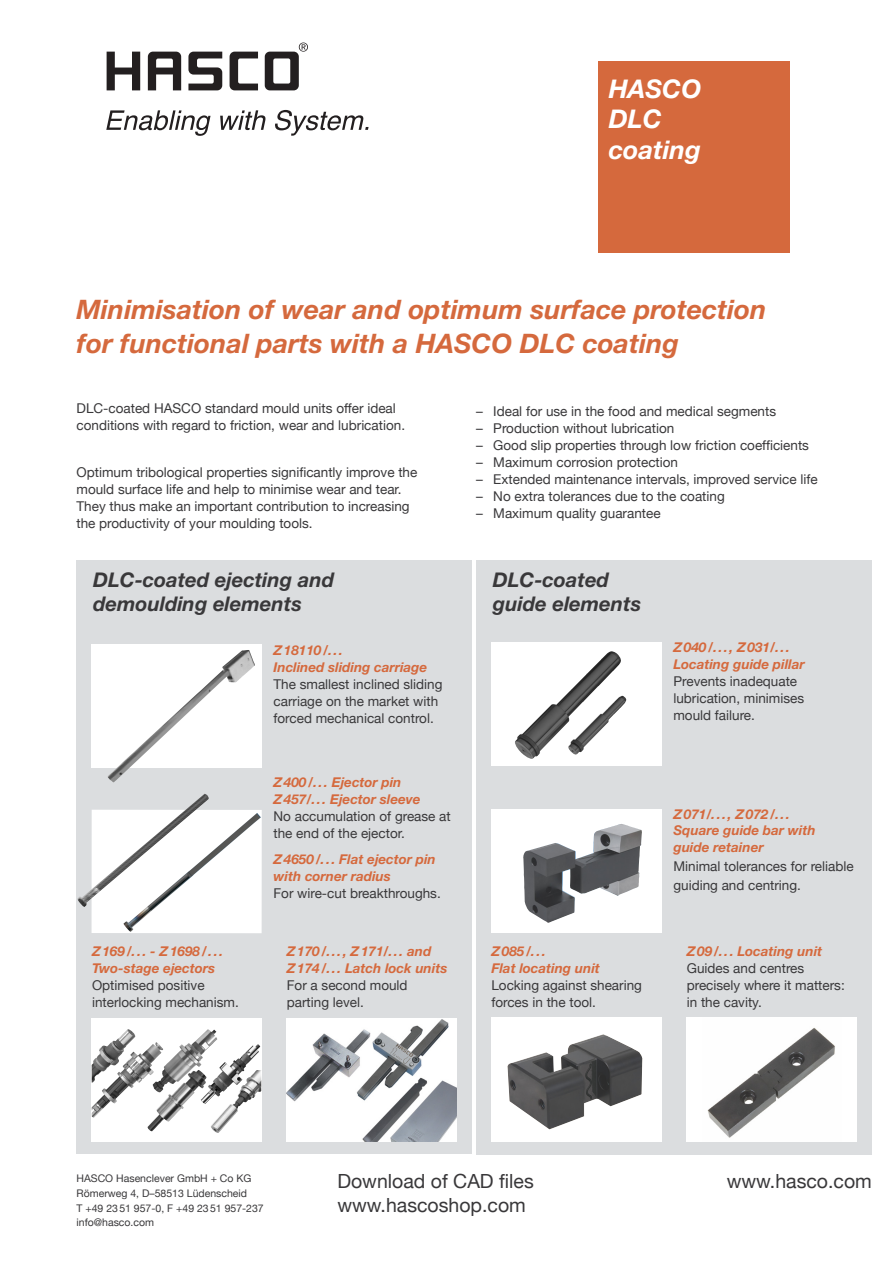
<style>
.page{position:relative;width:893px;height:1263px;background:#fff}
.page>*{position:absolute;margin:0;border:0;box-sizing:border-box;transform-origin:0 0}
.t1{font:italic 700 26.85px/33.9px "Helvetica Neue";color:#d5693d}
.t2{font:italic 700 25.8px/30.8px "Helvetica Neue";color:#fff}
.t3{font:italic 700 20.25px/24px "Helvetica Neue";color:#39383a}
.t4{font:19.5px/24px "Helvetica Neue";color:#39383a}
.t5{font:13.5px/17px "Helvetica Neue";color:#39383a}
.t6{font:italic 700 13.5px/17px "Helvetica Neue";color:#d5693d}
.t7{font:10.5px/14.9px "Helvetica Neue";color:#39383a}
</style>
<div class="page">
<svg style="left:107px;top:52px;width:33px;height:38px"></svg>
<svg style="left:230px;top:52px;width:28px;height:38px"></svg>
<svg style="left:265px;top:43px;width:43px;height:47px"></svg>
<svg style="left:188px;top:52px;width:34px;height:38px"></svg>
<svg style="left:148px;top:52px;width:33px;height:38px"></svg>
<svg style="left:106px;top:110px;width:105px;height:26px"></svg>
<svg style="left:220px;top:110px;width:46px;height:20px"></svg>
<svg style="left:275px;top:110px;width:94px;height:26px"></svg>
<div style="left:598px;top:61px;width:191px;height:192px;background:#d5693d"></div>
<div style="left:77px;top:561px;width:395px;height:593px;background:#dbdddf"></div>
<div style="left:476px;top:561px;width:396px;height:594px;background:#dbdddf"></div>
<div style="left:92px;top:644px;width:170px;height:124px;background:#fff"></div>
<div style="left:491px;top:643px;width:170px;height:123px;background:#fff"></div>
<img style="left:108px;top:650px;width:147px;height:132px">
<div style="left:92px;top:810px;width:170px;height:123px;background:#fff"></div>
<img style="left:76px;top:793px;width:133px;height:114px">
<div style="left:687px;top:1018px;width:170px;height:123px;background:#fff"></div>
<img style="left:707px;top:1027px;width:128px;height:111px">
<div style="left:491px;top:1018px;width:170px;height:123px;background:#fff"></div>
<img style="left:507px;top:1034px;width:135px;height:95px">
<div style="left:491px;top:810px;width:170px;height:123px;background:#fff"></div>
<img style="left:523px;top:824px;width:119px;height:99px">
<img style="left:515px;top:651px;width:112px;height:108px">
<img style="left:287px;top:1019px;width:170px;height:123px">
<svg style="left:92px;top:1019px;width:170px;height:123px;background:#e5e5e5"></svg>
<img style="left:123px;top:813px;width:138px;height:119px">
<img style="left:92px;top:1029px;width:125px;height:63px">
<h2 class="t2" style="left:609px;top:75px;width:94px">HASCO<br>DLC coating</h2>
<h1 class="t1" style="left:77px;top:295px;width:691px">Minimisation of wear and optimum surface protection for functional parts with a HASCO DLC coating</h1>
<p class="t5" style="left:77px;top:399px;width:330px">DLC-coated HASCO standard mould units offer ideal conditions with regard to friction, wear and lubrication.</p>
<p class="t5" style="left:77px;top:463px;width:342px">Optimum tribological properties significantly improve the mould surface life and help to minimise wear and tear.<br>They thus make an important contribution to increasing the productivity of your moulding tools.</p>
<p class="t5" style="left:476px;top:403px;width:301px">– Ideal for use in the food and medical segments</p>
<p class="t5" style="left:476px;top:420px;width:200px">– Production without lubrication</p>
<p class="t5" style="left:476px;top:437px;width:334px">– Good slip properties through low friction coefficients</p>
<p class="t5" style="left:476px;top:454px;width:203px">– Maximum corrosion protection</p>
<p class="t5" style="left:476px;top:471px;width:343px">– Extended maintenance intervals, improved service life</p>
<p class="t5" style="left:476px;top:488px;width:250px">– No extra tolerances due to the coating</p>
<p class="t5" style="left:476px;top:505px;width:186px">– Maximum quality guarantee</p>
<h3 class="t3" style="left:93px;top:570px;width:243px">DLC-coated ejecting and demoulding elements</h3>
<h3 class="t3" style="left:493px;top:570px;width:150px">DLC-coated guide elements</h3>
<p class="t6" style="left:273px;top:643px;width:155px">Z 18110 /. . .<br>Inclined sliding carriage</p>
<p class="t5" style="left:273px;top:676px;width:171px">The smallest inclined sliding carriage on the market with forced mechanical control.</p>
<p class="t6" style="left:92px;top:943px;width:133px">Z 169 /. . . - Z 1698 / . . .<br>Two-stage ejectors</p>
<p class="t5" style="left:92px;top:976px;width:148px">Optimised positive interlocking mechanism.</p>
<p class="t6" style="left:273px;top:775px;width:149px">Z 400 /. . . Ejector pin<br>Z 457/. . . Ejector sleeve</p>
<p class="t5" style="left:273px;top:808px;width:179px">No accumulation of grease at the end of the ejector.</p>
<p class="t6" style="left:273px;top:852px;width:164px">Z 4650 /. . . Flat ejector pin with corner radius</p>
<p class="t5" style="left:273px;top:884px;width:169px">For wire-cut breakthroughs.</p>
<p class="t6" style="left:287px;top:943px;width:162px">Z 170 /. . . , Z 171/. . . and<br>Z 174 /. . . Latch lock units</p>
<p class="t5" style="left:287px;top:976px;width:122px">For a second mould parting level.</p>
<p class="t6" style="left:491px;top:943px;width:110px">Z 085 /. . .<br>Flat locating unit</p>
<p class="t5" style="left:491px;top:976px;width:152px">Locking against shearing forces in the tool.</p>
<p class="t6" style="left:673px;top:640px;width:133px">Z 040 /. . . , Z 031/. . .<br>Locating guide pillar</p>
<p class="t5" style="left:673px;top:673px;width:132px">Prevents inadequate lubrication, minimises mould failure.</p>
<p class="t6" style="left:673px;top:807px;width:144px;line-height:16.2px">Z 071/. . . , Z 072 /. . .<br>Square guide bar with guide retainer</p>
<p class="t5" style="left:673px;top:857px;width:182px;line-height:18.9px">Minimal tolerances for reliable guiding and centring.</p>
<p class="t6" style="left:687px;top:943px;width:137px">Z 09 /. . . Locating unit</p>
<p class="t5" style="left:687px;top:959px;width:160px">Guides and centres precisely where it matters: in the cavity.</p>
<p class="t7" style="left:77px;top:1170px;width:189px">HASCO Hasenclever GmbH + Co KG<br>Römerweg 4, D–58513 Lüdenscheid<br>T +49 23 51 957-0, F +49 23 51 957-237 info@hasco.com</p>
<h3 class="t4" style="left:337px;top:1169px;width:198px">Download of CAD files www.hascoshop.com</h3>
<h3 class="t4" style="left:727px;top:1169px;width:147px">www.hasco.com</h3>
</div>
